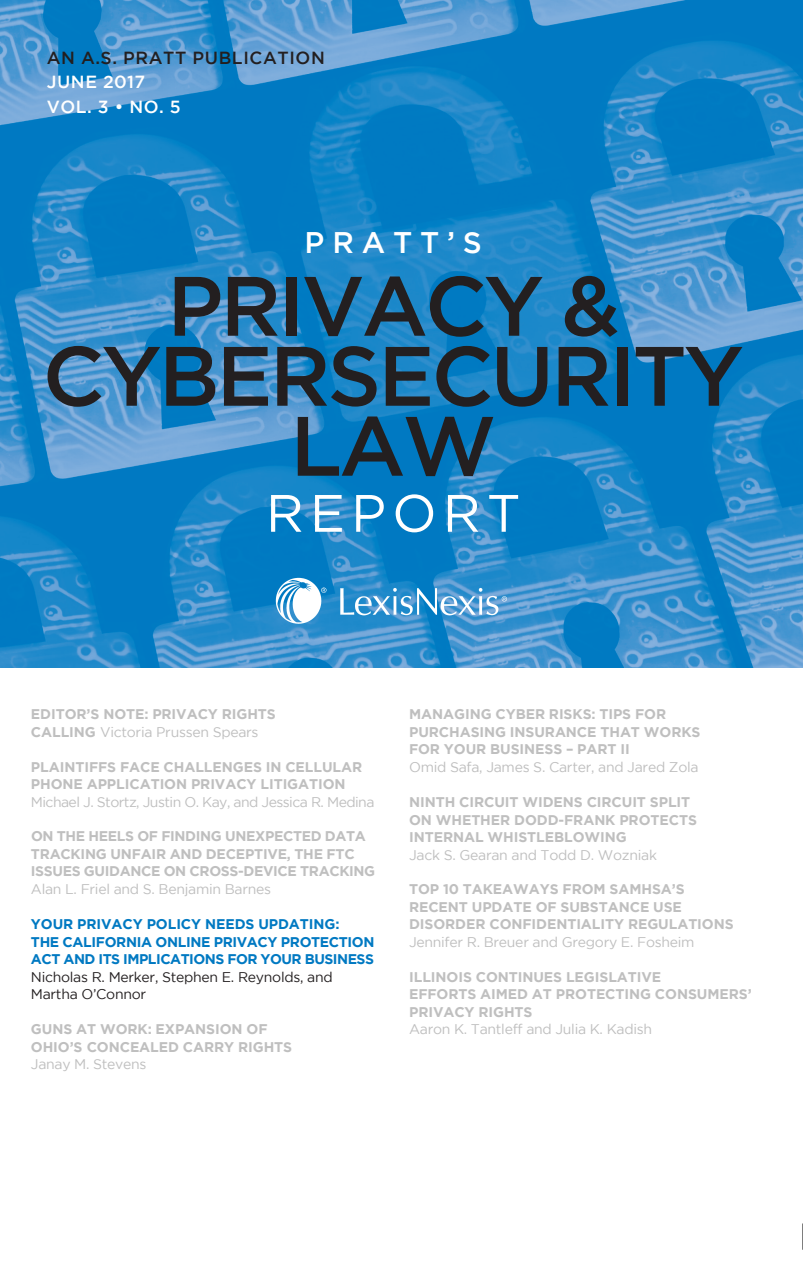
<style>
.page{position:relative;width:803px;height:1276px;background:#fff}
.page>*{position:absolute;margin:0;border:0;box-sizing:border-box;transform-origin:0 0}
.t1{font:500 84px "Gotham";letter-spacing:-.035em;color:#231f20}
.t2{font:52.5px "Gotham";letter-spacing:.115em;color:#fff}
.t3{font:500 29.75px "Gotham";letter-spacing:.265em;color:#fff}
.t4{font:500 17.5px "Gotham";letter-spacing:.035em;color:#231f20}
.t5{font:500 17.5px "Gotham";letter-spacing:.035em;color:#fff}
.t6{font:700 14px/17.5px "Gotham";letter-spacing:-.005em;color:#bfbfbf}
.t7{font:700 14px/17.5px "Gotham";letter-spacing:-.025em;color:#0079c2}
.t8{font:700 14px/17.5px "Gotham";letter-spacing:-.025em;color:#bfbfbf}
.s1{font-weight:400}
.s2{font-weight:400;color:#231f20}
</style>
<div class="page">
<img style="left:0;top:0;width:803px;height:668px">
<img style="left:257px;top:547px;width:272px;height:104px">
<svg style="left:802px;top:1223px;width:1px;height:27px"></svg>
<p class="t4" style="left:47px;top:47px;width:280px">AN A.S. PRATT PUBLICATION</p>
<p class="t5" style="left:47px;top:72px;width:100px">JUNE 2017</p>
<p class="t5" style="left:47px;top:97px;width:135px">VOL. 3 • NO. 5</p>
<p class="t3" style="left:305px;top:225px;width:179px">PRATT’S</p>
<p class="t1" style="left:167px;top:258px;width:454px">PRIVACY &amp;</p>
<p class="t1" style="left:43px;top:328px;width:703px">CYBERSECURITY</p>
<p class="t1" style="left:290px;top:398px;width:208px">LAW</p>
<p class="t2" style="left:266px;top:484px;width:256px">REPORT</p>
<p class="t6" style="left:31px;top:705px;width:246px">EDITOR’S NOTE: PRIVACY RIGHTS<br>CALLING <span class="s1">Victoria Prussen Spears</span></p>
<p class="t6" style="left:31px;top:757px;width:345px">PLAINTIFFS FACE CHALLENGES IN CELLULAR<br>PHONE APPLICATION PRIVACY LITIGATION<br><span class="s1">Michael J. Stortz, Justin O. Kay, and Jessica R. Medina</span></p>
<p class="t8" style="left:31px;top:827px;width:346px">ON THE HEELS OF FINDING UNEXPECTED DATA TRACKING UNFAIR AND DECEPTIVE, THE FTC ISSUES GUIDANCE ON CROSS-DEVICE TRACKING <span class="s1">Alan L. Friel and S. Benjamin Barnes</span></p>
<p class="t7" style="left:31px;top:915px;width:345px">YOUR PRIVACY POLICY NEEDS UPDATING:<br>THE CALIFORNIA ONLINE PRIVACY PROTECTION ACT AND ITS IMPLICATIONS FOR YOUR BUSINESS <span class="s2">Nicholas R. Merker, Stephen E. Reynolds, and Martha O’Connor</span></p>
<p class="t6" style="left:31px;top:1020px;width:263px">GUNS AT WORK: EXPANSION OF<br>OHIO’S CONCEALED CARRY RIGHTS<br><span class="s1">Janay M. Stevens</span></p>
<p class="t6" style="left:409px;top:705px;width:293px">MANAGING CYBER RISKS: TIPS FOR<br>PURCHASING INSURANCE THAT WORKS<br>FOR YOUR BUSINESS – PART II<br><span class="s1">Omid Safa, James S. Carter, and Jared Zola</span></p>
<p class="t6" style="left:409px;top:793px;width:289px">NINTH CIRCUIT WIDENS CIRCUIT SPLIT<br>ON WHETHER DODD-FRANK PROTECTS<br>INTERNAL WHISTLEBLOWING<br><span class="s1">Jack S. Gearan and Todd D. Wozniak</span></p>
<p class="t6" style="left:409px;top:880px;width:326px">TOP 10 TAKEAWAYS FROM SAMHSA’S RECENT UPDATE OF SUBSTANCE USE DISORDER CONFIDENTIALITY REGULATIONS <span class="s1">Jennifer R. Breuer and Gregory E. Fosheim</span></p>
<p class="t6" style="left:409px;top:967px;width:344px">ILLINOIS CONTINUES LEGISLATIVE<br>EFFORTS AIMED AT PROTECTING CONSUMERS’<br>PRIVACY RIGHTS<br><span class="s1">Aaron K. Tantleff and Julia K. Kadish</span></p>
</div>
